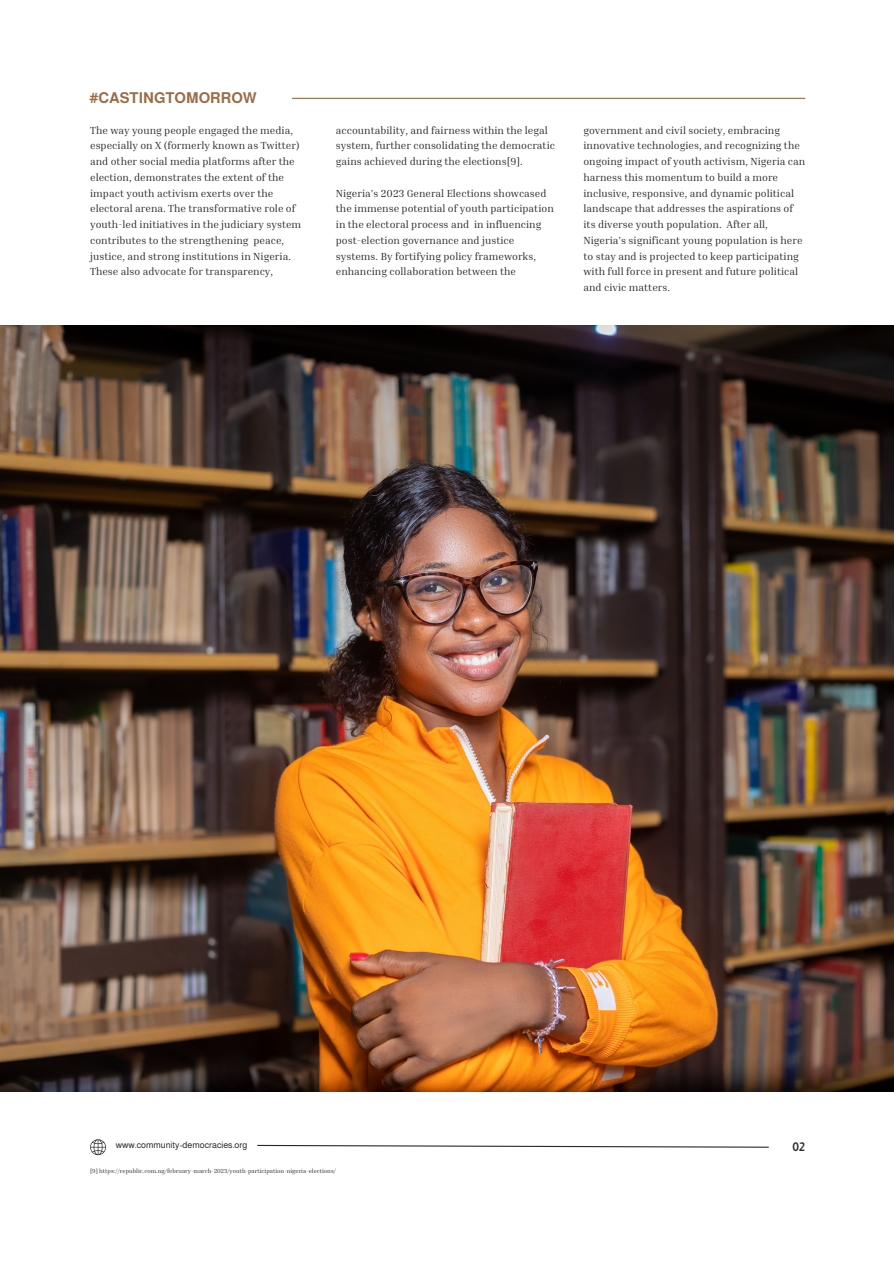
<style>
.page{position:relative;width:894px;height:1264px;background:#fff}
.page>*{position:absolute;margin:0;border:0;box-sizing:border-box;transform-origin:0 0}
.t1{font:700 15px "Almarai";color:#9b6c46}
.t2{font:700 12px "Almarai";color:#2b2a2a}
.t3{font:10.5px/15.8px "Inria Serif";color:#2b2a2a}
.t4{font:9px "Almarai";color:#2b2a2a}
.t5{font:6px "Inria Serif";color:#2b2a2a}
</style>
<div class="page">
<hr style="left:292px;top:98px;width:513px;height:1px;background:#9b6c46">
<img style="left:0;top:325px;width:893px;height:766px">
<svg style="left:90px;top:1139px;width:16px;height:15px"></svg>
<svg style="left:257px;top:1144px;width:512px;height:4px"></svg>
<h1 class="t1" style="left:89px;top:89px;width:169px">#CASTINGTOMORROW</h1>
<p class="t3" style="left:90px;top:122px;width:212px">The way young people engaged the media, especially on X (formerly known as Twitter) and other social media platforms after the election, demonstrates the extent of the impact youth activism exerts over the electoral arena. The transformative role of youth-led initiatives in the judiciary system contributes to the strengthening peace, justice, and strong institutions in Nigeria.<br>These also advocate for transparency,</p>
<p class="t3" style="left:336px;top:122px;width:221px">accountability, and fairness within the legal system, further consolidating the democratic gains achieved during the elections[9].</p>
<p class="t3" style="left:336px;top:185px;width:219px">Nigeria's 2023 General Elections showcased the immense potential of youth participation in the electoral process and in influencing post-election governance and justice systems. By fortifying policy frameworks, enhancing collaboration between the</p>
<p class="t3" style="left:583px;top:122px;width:223px">government and civil society, embracing innovative technologies, and recognizing the ongoing impact of youth activism, Nigeria can harness this momentum to build a more inclusive, responsive, and dynamic political landscape that addresses the aspirations of its diverse youth population. After all, Nigeria’s significant young population is here to stay and is projected to keep participating with full force in present and future political and civic matters.</p>
<p class="t4" style="left:116px;top:1140px;width:133px">www.community-democracies.org</p>
<p class="t5" style="left:90px;top:1166px;width:247px">[9] https://republic.com.ng/february-march-2023/youth-participation-nigeria-elections/</p>
<p class="t2" style="left:792px;top:1140px;width:14px">02</p>
</div>
